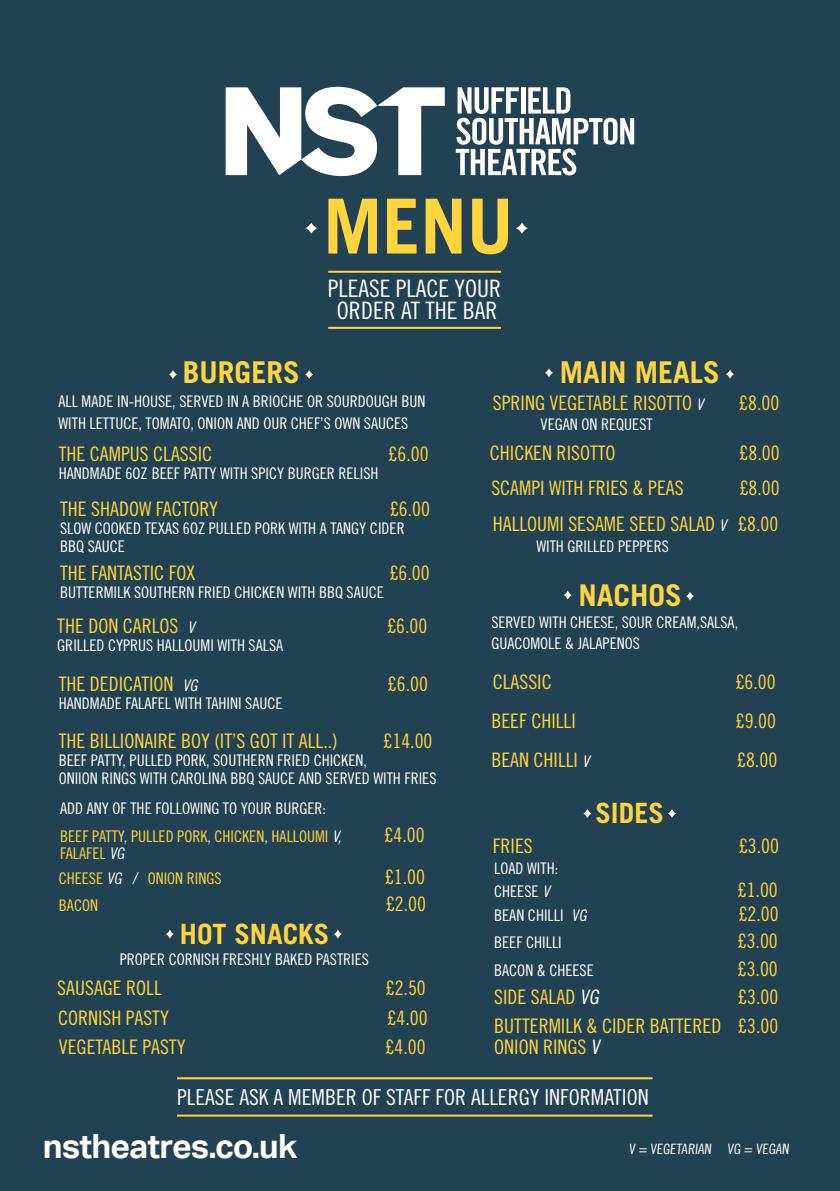
<style>
.page{position:relative;width:840px;height:1191px;background:#fff}
.page>*{position:absolute;margin:0;border:0;box-sizing:border-box;transform-origin:0 0}
.t1{font:700 76px "Trade Gothic LT Pro";color:#ffd53e}
.t2{font:700 33.4px "Aktiv Grotesk";letter-spacing:-.02em;color:#fff}
.t3{font:700 30px "Trade Gothic LT Pro";color:#ffd53e}
.t4{font:700 28px "Trade Gothic LT Pro";color:#ffd53e}
.t5{font:24px/22px "Trade Gothic LT Std Cn 18";color:#fff;text-align:center}
.t6{font:22px "Trade Gothic LT Std Cn 18";color:#fff}
.t7{font:20px "Trade Gothic LT Std Cn 18";color:#ffd53e}
.t8{font:16px/18px "Trade Gothic LT Std Cn 18";color:#fff}
.t9{font:16px "Trade Gothic LT Std Cn 18";color:#ffd53e}
.t10{font:14.2px "Trade Gothic LT Std Cn 18";color:#fff}
.s1{font-style:italic;font-size:16px;color:#fff}
.s2{color:#ffd53e}
.s3{font-style:italic}
.s4{font-style:italic;color:#fff}
.s5{color:#fff}
</style>
<div class="page">
<div style="left:0;top:0;width:839px;height:1191px;background:#224253"></div>
<svg style="left:225px;top:86px;width:219px;height:91px"></svg>
<svg style="left:455px;top:87px;width:179px;height:88px"></svg>
<svg style="left:515px;top:223px;width:12px;height:11px"></svg>
<svg style="left:305px;top:223px;width:12px;height:11px"></svg>
<hr style="left:177px;top:1077px;width:475px;height:2px;background:#ffd53e">
<svg style="left:305px;top:370px;width:8px;height:9px"></svg>
<hr style="left:328px;top:271px;width:172px;height:2px;background:#ffd53e">
<svg style="left:544px;top:368px;width:8px;height:9px"></svg>
<svg style="left:725px;top:370px;width:8px;height:9px"></svg>
<svg style="left:563px;top:590px;width:8px;height:9px"></svg>
<svg style="left:685px;top:592px;width:8px;height:8px"></svg>
<svg style="left:169px;top:370px;width:8px;height:9px"></svg>
<hr style="left:177px;top:1114px;width:475px;height:2px;background:#ffd53e">
<svg style="left:166px;top:929px;width:8px;height:9px"></svg>
<svg style="left:333px;top:929px;width:9px;height:9px"></svg>
<svg style="left:583px;top:809px;width:8px;height:9px"></svg>
<svg style="left:667px;top:809px;width:8px;height:9px"></svg>
<hr style="left:328px;top:327px;width:172px;height:2px;background:#ffd53e">
<p class="t1" style="left:323px;top:180px;width:191px">MENU</p>
<p class="t5" style="left:328px;top:277px;width:175px">PLEASE PLACE YOUR<br>ORDER AT THE BAR</p>
<p class="t3" style="left:183px;top:354px;width:118px">BURGERS</p>
<p class="t8" style="left:58px;top:390px;width:368px;line-height:22px">ALL MADE IN-HOUSE, SERVED IN A BRIOCHE OR SOURDOUGH BUN<br>WITH LETTUCE, TOMATO, ONION AND OUR CHEF’S OWN SAUCES</p>
<p class="t7" style="left:59px;top:442px;width:155px">THE CAMPUS CLASSIC</p>
<p class="t7" style="left:388px;top:442px;width:41px">£6.00</p>
<p class="t8" style="left:59px;top:464px;width:321px">HANDMADE 6OZ BEEF PATTY WITH SPICY BURGER RELISH</p>
<p class="t7" style="left:60px;top:497px;width:159px">THE SHADOW FACTORY</p>
<p class="t7" style="left:390px;top:497px;width:41px">£6.00</p>
<p class="t8" style="left:60px;top:519px;width:346px">SLOW COOKED TEXAS 6OZ PULLED PORK WITH A TANGY CIDER<br>BBQ SAUCE</p>
<p class="t7" style="left:60px;top:560px;width:137px">THE FANTASTIC FOX</p>
<p class="t7" style="left:389px;top:560px;width:41px">£6.00</p>
<p class="t8" style="left:60px;top:583px;width:325px">BUTTERMILK SOUTHERN FRIED CHICKEN WITH BBQ SAUCE</p>
<p class="t7" style="left:57px;top:614px;width:143px">THE DON CARLOS <span class="s1">V</span></p>
<p class="t7" style="left:387px;top:614px;width:41px">£6.00</p>
<p class="t8" style="left:57px;top:636px;width:227px">GRILLED CYPRUS HALLOUMI WITH SALSA</p>
<p class="t7" style="left:59px;top:672px;width:144px">THE DEDICATION <span class="s1">VG</span></p>
<p class="t7" style="left:387px;top:672px;width:41px">£6.00</p>
<p class="t8" style="left:59px;top:694px;width:225px">HANDMADE FALAFEL WITH TAHINI SAUCE</p>
<p class="t7" style="left:59px;top:729px;width:280px">THE BILLIONAIRE BOY (IT’S GOT IT ALL..)</p>
<p class="t7" style="left:383px;top:729px;width:50px">£14.00</p>
<p class="t8" style="left:59px;top:751px;width:379px">BEEF PATTY, PULLED PORK, SOUTHERN FRIED CHICKEN,<br>ONIION RINGS WITH CAROLINA BBQ SAUCE AND SERVED WITH FRIES</p>
<p class="t8" style="left:60px;top:794px;width:287px;line-height:28px">ADD ANY OF THE FOLLOWING TO YOUR BURGER:<br><span class="s2">BEEF PATTY</span>, <span class="s2">PULLED PORK</span>, <span class="s2">CHICKEN</span>, <span class="s2">HALLOUMI</span> <span class="s3">V,</span></p>
<p class="t7" style="left:384px;top:823px;width:41px">£4.00</p>
<p class="t9" style="left:60px;top:844px;width:69px">FALAFEL <span class="s4">VG</span></p>
<p class="t9" style="left:59px;top:868px;width:164px">CHEESE <span class="s4">VG /</span> ONION RINGS</p>
<p class="t7" style="left:385px;top:864px;width:41px">£1.00</p>
<p class="t9" style="left:59px;top:896px;width:41px">BACON</p>
<p class="t7" style="left:386px;top:892px;width:41px">£2.00</p>
<p class="t4" style="left:180px;top:917px;width:151px">HOT SNACKS</p>
<p class="t8" style="left:120px;top:949px;width:251px">PROPER CORNISH FRESHLY BAKED PASTRIES</p>
<p class="t7" style="left:57px;top:976px;width:106px">SAUSAGE ROLL</p>
<p class="t7" style="left:385px;top:976px;width:41px">£2.50</p>
<p class="t7" style="left:58px;top:1006px;width:112px">CORNISH PASTY</p>
<p class="t7" style="left:387px;top:1006px;width:41px">£4.00</p>
<p class="t7" style="left:59px;top:1035px;width:128px">VEGETABLE PASTY</p>
<p class="t7" style="left:385px;top:1035px;width:41px">£4.00</p>
<p class="t3" style="left:559px;top:354px;width:162px">MAIN MEALS</p>
<p class="t7" style="left:492px;top:391px;width:216px">SPRING VEGETABLE RISOTTO <span class="s1">V</span></p>
<p class="t7" style="left:738px;top:391px;width:41px">£8.00</p>
<p class="t8" style="left:540px;top:415px;width:113px">VEGAN ON REQUEST</p>
<p class="t7" style="left:489px;top:440px;width:127px">CHICKEN RISOTTO</p>
<p class="t7" style="left:739px;top:440px;width:41px">£8.00</p>
<p class="t7" style="left:491px;top:476px;width:194px">SCAMPI WITH FRIES &amp; PEAS</p>
<p class="t7" style="left:739px;top:476px;width:41px">£8.00</p>
<p class="t7" style="left:492px;top:512px;width:287px">HALLOUMI SESAME SEED SALAD <span class="s1">V</span> £8.00</p>
<p class="t8" style="left:536px;top:537px;width:134px">WITH GRILLED PEPPERS</p>
<p class="t3" style="left:578px;top:576px;width:105px">NACHOS</p>
<p class="t8" style="left:491px;top:613px;width:248px">SERVED WITH CHEESE, SOUR CREAM,SALSA,</p>
<p class="t8" style="left:491px;top:634px;width:150px">GUACOMOLE &amp; JALAPENOS</p>
<p class="t7" style="left:492px;top:670px;width:60px">CLASSIC</p>
<p class="t7" style="left:735px;top:670px;width:41px">£6.00</p>
<p class="t7" style="left:491px;top:708px;width:86px">BEEF CHILLI</p>
<p class="t7" style="left:735px;top:708px;width:41px">£9.00</p>
<p class="t7" style="left:491px;top:747px;width:103px">BEAN CHILLI <span class="s1">V</span></p>
<p class="t7" style="left:736px;top:747px;width:41px">£8.00</p>
<p class="t4" style="left:595px;top:795px;width:70px">SIDES</p>
<p class="t7" style="left:492px;top:834px;width:41px">FRIES</p>
<p class="t7" style="left:738px;top:834px;width:41px">£3.00</p>
<p class="t8" style="left:494px;top:882px;width:61px">CHEESE <span class="s3">V</span></p>
<p class="t7" style="left:737px;top:878px;width:41px">£1.00</p>
<p class="t8" style="left:494px;top:859px;width:65px">LOAD WITH:</p>
<p class="t8" style="left:494px;top:906px;width:97px">BEAN CHILLI <span class="s3">VG</span></p>
<p class="t7" style="left:738px;top:902px;width:41px">£2.00</p>
<p class="t8" style="left:494px;top:933px;width:69px">BEEF CHILLI</p>
<p class="t7" style="left:737px;top:929px;width:41px">£3.00</p>
<p class="t8" style="left:494px;top:960px;width:101px">BACON &amp; CHEESE</p>
<p class="t7" style="left:737px;top:956px;width:41px">£3.00</p>
<p class="t7" style="left:494px;top:985px;width:110px">SIDE SALAD <span class="s4">VG</span></p>
<p class="t7" style="left:737px;top:985px;width:41px">£3.00</p>
<p class="t7" style="left:494px;top:1014px;width:285px">BUTTERMILK &amp; CIDER BATTERED £3.00</p>
<p class="t7" style="left:494px;top:1035px;width:110px">ONION RINGS <span class="s5">V</span></p>
<p class="t6" style="left:177px;top:1084px;width:473px">PLEASE ASK A MEMBER OF STAFF FOR ALLERGY INFORMATION</p>
<p class="t2" style="left:43px;top:1127px;width:256px">nstheatres.co.uk</p>
<p class="t10" style="left:628px;top:1140px;width:163px">V = VEGETARIAN VG = VEGAN</p>
</div>
